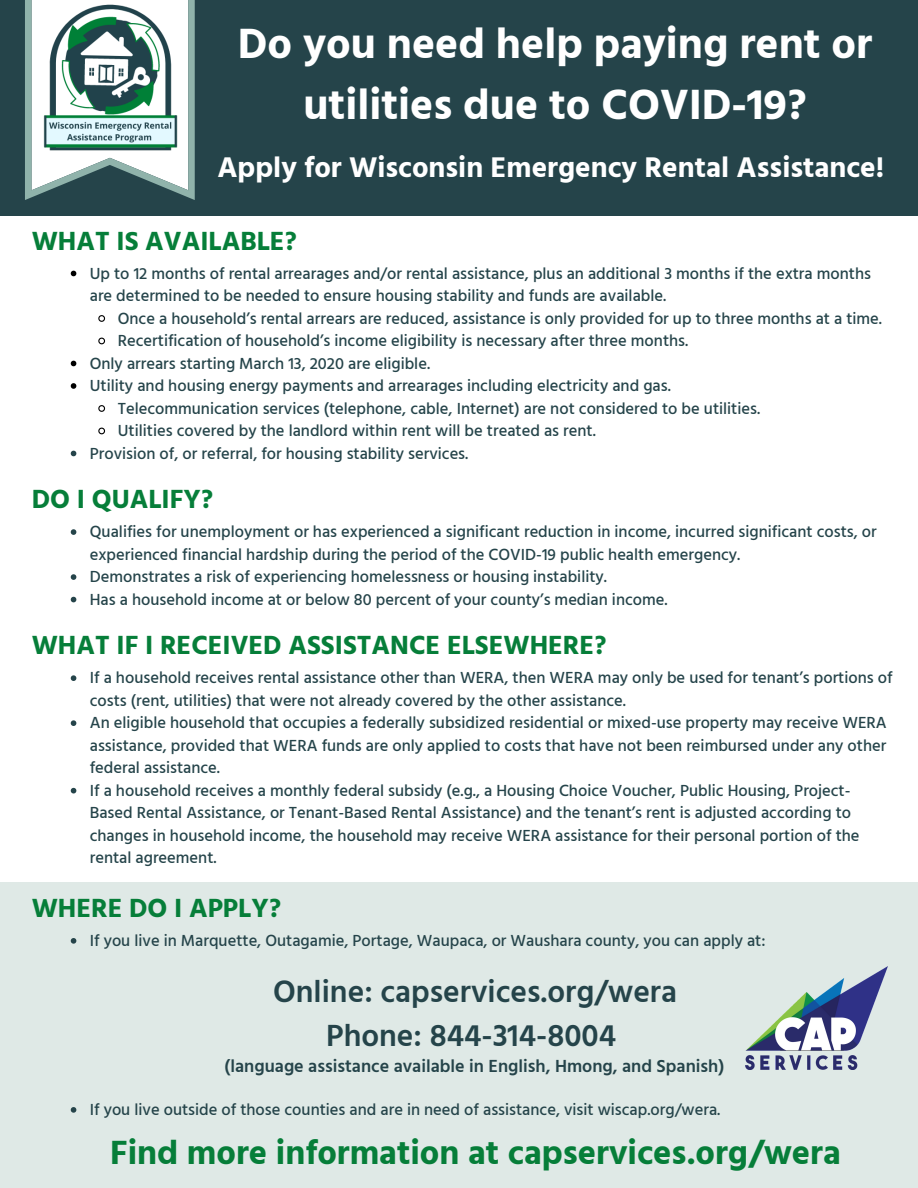
<style>
.page{position:relative;width:918px;height:1188px;background:#fff}
.page>*{position:absolute;margin:0;border:0;box-sizing:border-box;transform-origin:0 0}
.t1{font:700 43.5px/60.8px "Hind";color:#fff;text-align:center}
.t2{font:700 34.5px "Hind";color:#067e39}
.t3{font:600 31.5px "Hind Guntur";color:#25444a}
.t4{font:700 29.25px "Hind";color:#fff}
.t5{font:700 27px "Hind";color:#067e39}
.t6{font:600 18px "Hind Guntur";color:#25444a}
.t7{font:500 16.5px/22.5px "Hind Guntur";color:#25444a}
</style>
<div class="page">
<div style="left:0;top:882px;width:918px;height:306px;background:#dfe9e6"></div>
<div style="left:0;top:0;width:918px;height:216px;background:#25444a"></div>
<svg style="left:25px;top:0;width:170px;height:200px"></svg>
<img style="left:745px;top:967px;width:143px;height:102px">
<img style="left:41px;top:1px;width:137px;height:152px">
<svg style="left:71px;top:271px;width:5px;height:5px"></svg>
<svg style="left:98px;top:315px;width:8px;height:7px"></svg>
<svg style="left:98px;top:337px;width:7px;height:8px"></svg>
<svg style="left:71px;top:361px;width:5px;height:5px"></svg>
<svg style="left:71px;top:383px;width:5px;height:6px"></svg>
<svg style="left:98px;top:405px;width:8px;height:7px"></svg>
<svg style="left:98px;top:427px;width:7px;height:8px"></svg>
<svg style="left:71px;top:451px;width:5px;height:5px"></svg>
<svg style="left:71px;top:675px;width:5px;height:6px"></svg>
<svg style="left:71px;top:720px;width:5px;height:6px"></svg>
<svg style="left:71px;top:788px;width:5px;height:5px"></svg>
<svg style="left:71px;top:938px;width:5px;height:6px"></svg>
<svg style="left:71px;top:1107px;width:5px;height:6px"></svg>
<svg style="left:71px;top:529px;width:5px;height:6px"></svg>
<svg style="left:71px;top:574px;width:5px;height:6px"></svg>
<svg style="left:71px;top:597px;width:5px;height:5px"></svg>
<p class="t1" style="left:238px;top:13px;width:636px">Do you need help paying rent or utilities due to COVID-19?</p>
<p class="t4" style="left:217px;top:150px;width:668px">Apply for Wisconsin Emergency Rental Assistance!</p>
<p class="t5" style="left:32px;top:224px;width:267px">WHAT IS AVAILABLE?</p>
<p class="t7" style="left:90px;top:262px;width:783px">Up to 12 months of rental arrearages and/or rental assistance, plus an additional 3 months if the extra months are determined to be needed to ensure housing stability and funds are available.</p>
<p class="t7" style="left:118px;top:307px;width:766px">Once a household’s rental arrears are reduced, assistance is only provided for up to three months at a time.</p>
<p class="t7" style="left:118px;top:329px;width:572px">Recertification of household’s income eligibility is necessary after three months.</p>
<p class="t7" style="left:90px;top:352px;width:342px">Only arrears starting March 13, 2020 are eligible.</p>
<p class="t7" style="left:90px;top:374px;width:583px">Utility and housing energy payments and arrearages including electricity and gas.</p>
<p class="t7" style="left:118px;top:397px;width:644px">Telecommunication services (telephone, cable, Internet) are not considered to be utilities.</p>
<p class="t7" style="left:118px;top:419px;width:480px">Utilities covered by the landlord within rent will be treated as rent.</p>
<p class="t7" style="left:90px;top:442px;width:380px">Provision of, or referral, for housing stability services.</p>
<p class="t5" style="left:32px;top:483px;width:183px">DO I QUALIFY?</p>
<p class="t7" style="left:90px;top:520px;width:789px">Qualifies for unemployment or has experienced a significant reduction in income, incurred significant costs, or experienced financial hardship during the period of the COVID-19 public health emergency.</p>
<p class="t7" style="left:90px;top:565px;width:519px">Demonstrates a risk of experiencing homelessness or housing instability.</p>
<p class="t7" style="left:90px;top:588px;width:579px">Has a household income at or below 80 percent of your county’s median income.</p>
<p class="t5" style="left:32px;top:629px;width:576px">WHAT IF I RECEIVED ASSISTANCE ELSEWHERE?</p>
<p class="t7" style="left:90px;top:666px;width:804px">If a household receives rental assistance other than WERA, then WERA may only be used for tenant’s portions of costs (rent, utilities) that were not already covered by the other assistance.</p>
<p class="t7" style="left:90px;top:711px;width:799px;text-align:justify">An eligible household that occupies a federally subsidized residential or mixed-use property may receive WERA assistance, provided that WERA funds are only applied to costs that have not been reimbursed under any other federal assistance.</p>
<p class="t7" style="left:90px;top:779px;width:771px">If a household receives a monthly federal subsidy (e.g., a Housing Choice Voucher, Public Housing, Project-Based Rental Assistance, or Tenant-Based Rental Assistance) and the tenant’s rent is adjusted according to changes in household income, the household may receive WERA assistance for their personal portion of the rental agreement.</p>
<p class="t5" style="left:32px;top:892px;width:251px">WHERE DO I APPLY?</p>
<p class="t7" style="left:90px;top:929px;width:677px">If you live in Marquette, Outagamie, Portage, Waupaca, or Waushara county, you can apply at:</p>
<p class="t3" style="left:273px;top:973px;width:405px">Online: capservices.org/wera</p>
<p class="t3" style="left:326px;top:1016px;width:291px">Phone: 844-314-8004</p>
<p class="t6" style="left:225px;top:1055px;width:501px">(language assistance available in English, Hmong, and Spanish)</p>
<p class="t7" style="left:90px;top:1098px;width:632px">If you live outside of those counties and are in need of assistance, visit wiscap.org/wera.</p>
<p class="t2" style="left:110px;top:1132px;width:732px">Find more information at capservices.org/wera</p>
</div>
